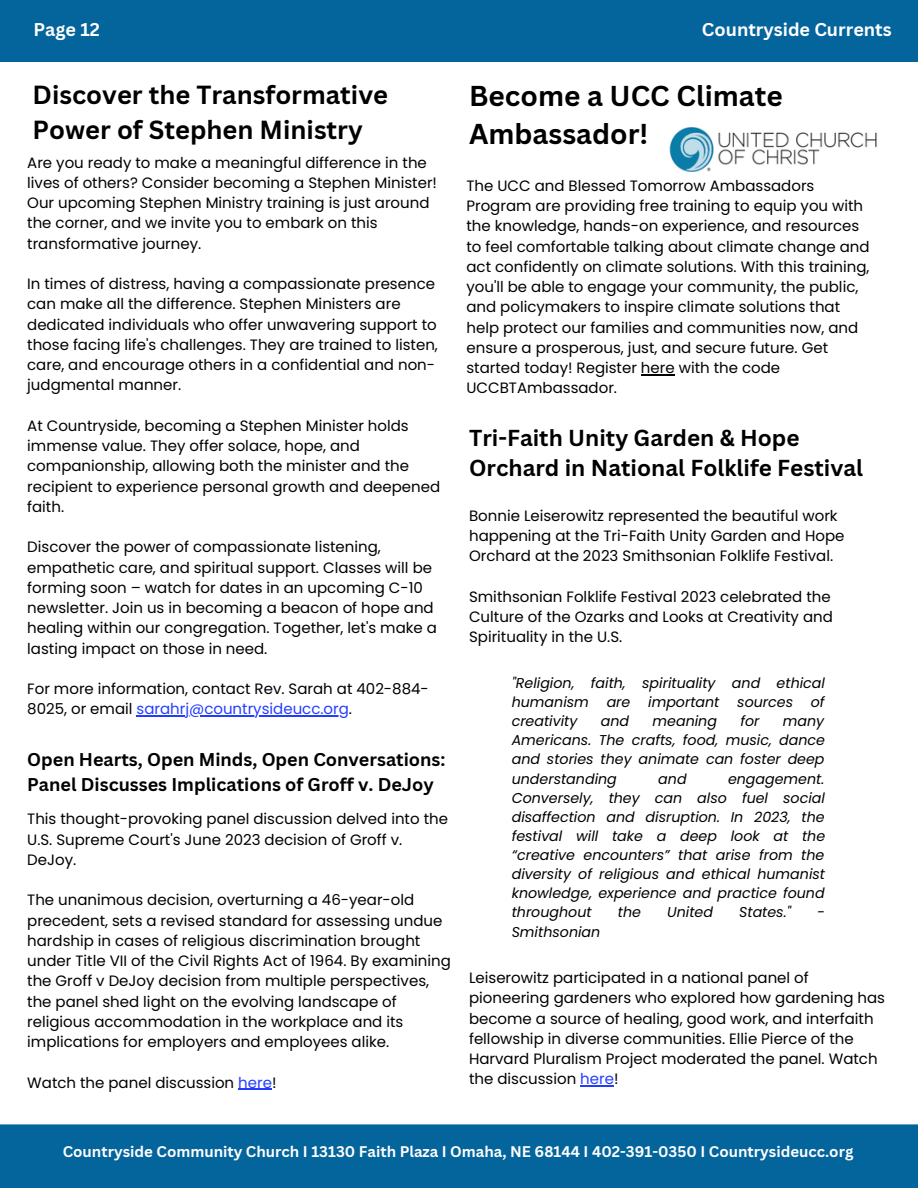
<style>
.page{position:relative;width:918px;height:1188px;background:#fff}
.page>*{position:absolute;margin:0;border:0;box-sizing:border-box;transform-origin:0 0}
.t1{font:700 27.9px/38.2px "Canva Sans";color:#000}
.t2{font:700 25.5px/34.8px "Canva Sans";color:#000}
.t3{font:700 22.5px/30.3px "Canva Sans";color:#000}
.t4{font:700 18px/24.8px "Canva Sans";color:#000}
.t5{font:700 18px "Canva Sans";color:#fff}
.t6{font:15px/20.2px "Poppins";color:#000}
.t7{font:700 15px "Canva Sans";color:#fff}
.t8{font:italic 14.25px/19.2px "Poppins";color:#000;text-align:justify}
.s1{color:#233dff}
</style>
<div class="page">
<div style="left:0;top:1124px;width:918px;height:64px;background:#04649c"></div>
<div style="left:0;top:0;width:918px;height:62px;background:#04649c"></div>
<hr style="left:137px;top:716px;width:212px;height:1px;background:#233dff">
<img style="left:669px;top:127px;width:208px;height:45px">
<hr style="left:641px;top:374px;width:34px;height:1px;background:#000">
<hr style="left:580px;top:1086px;width:34px;height:1px;background:#233dff">
<hr style="left:238px;top:1089px;width:34px;height:1px;background:#233dff">
<p class="t5" style="left:34px;top:16px;width:68px">Page 12</p>
<p class="t5" style="left:702px;top:16px;width:191px">Countryside Currents</p>
<p class="t2" style="left:33px;top:76px;width:357px">Discover the Transformative<br>Power of Stephen Ministry</p>
<p class="t6" style="left:27px;top:152px;width:411px">Are you ready to make a meaningful difference in the lives of others? Consider becoming a Stephen Minister!<br>Our upcoming Stephen Ministry training is just around the corner, and we invite you to embark on this transformative journey.</p>
<p class="t6" style="left:27px;top:274px;width:412px">In times of distress, having a compassionate presence can make all the difference. Stephen Ministers are dedicated individuals who offer unwavering support to those facing life's challenges. They are trained to listen, care, and encourage others in a confidential and non&shy;judgmental manner.</p>
<p class="t6" style="left:27px;top:416px;width:415px">At Countryside, becoming a Stephen Minister holds immense value. They offer solace, hope, and companionship, allowing both the minister and the recipient to experience personal growth and deepened faith.</p>
<p class="t6" style="left:27px;top:537px;width:411px">Discover the power of compassionate listening, empathetic care, and spiritual support. Classes will be forming soon – watch for dates in an upcoming C-10 newsletter. Join us in becoming a beacon of hope and healing within our congregation. Together, let's make a lasting impact on those in need.</p>
<p class="t6" style="left:27px;top:679px;width:403px">For more information, contact Rev. Sarah at 402-884-<br>8025, or email <span class="s1">sarahrj@countrysideucc.org</span>.</p>
<p class="t4" style="left:27px;top:747px;width:420px">Open Hearts, Open Minds, Open Conversations:<br>Panel Discusses Implications of Groff v. DeJoy</p>
<p class="t6" style="left:27px;top:809px;width:422px">This thought-provoking panel discussion delved into the<br>U.S. Supreme Court's June 2023 decision of Groff v.<br>DeJoy.</p>
<p class="t6" style="left:27px;top:890px;width:425px">The unanimous decision, overturning a 46-year-old precedent, sets a revised standard for assessing undue hardship in cases of religious discrimination brought under Title VII of the Civil Rights Act of 1964. By examining the Groff v DeJoy decision from multiple perspectives, the panel shed light on the evolving landscape of religious accommodation in the workplace and its implications for employers and employees alike.</p>
<p class="t6" style="left:27px;top:1072px;width:251px">Watch the panel discussion <span class="s1">here</span>!</p>
<p class="t1" style="left:469px;top:76px;width:315px">Become a UCC Climate<br>Ambassador!</p>
<p class="t6" style="left:466px;top:175px;width:405px">The UCC and Blessed Tomorrow Ambassadors Program are providing free training to equip you with the knowledge, hands-on experience, and resources to feel comfortable talking about climate change and act confidently on climate solutions. With this training, you'll be able to engage your community, the public, and policymakers to inspire climate solutions that help protect our families and communities now, and ensure a prosperous, just, and secure future. Get started today! Register here with the code UCCBTAmbassador.</p>
<p class="t3" style="left:469px;top:422px;width:396px">Tri-Faith Unity Garden &amp; Hope<br>Orchard in National Folklife Festival</p>
<p class="t6" style="left:469px;top:505px;width:377px">Bonnie Leiserowitz represented the beautiful work happening at the Tri-Faith Unity Garden and Hope<br>Orchard at the 2023 Smithsonian Folklife Festival.</p>
<p class="t6" style="left:469px;top:586px;width:365px">Smithsonian Folklife Festival 2023 celebrated the<br>Culture of the Ozarks and Looks at Creativity and<br>Spirituality in the U.S.</p>
<p class="t8" style="left:512px;top:673px;width:315px">"Religion, faith, spirituality and ethical humanism are important sources of creativity</p>
<p class="t8" style="left:601px;top:712px;width:30px">and</p>
<p class="t8" style="left:653px;top:712px;width:66px">meaning</p>
<p class="t8" style="left:740px;top:712px;width:21px">for</p>
<p class="t8" style="left:512px;top:712px;width:315px;text-indent:271px">many Americans. The crafts, food, music, dance and stories they animate can foster deep understanding</p>
<p class="t8" style="left:658px;top:769px;width:30px">and</p>
<p class="t8" style="left:512px;top:769px;width:315px;text-indent:216px">engagement.<br>Conversely, they can also fuel social disaffection and disruption. In 2023, the festival will take a deep look at the “creative encounters” that arise from the diversity of religious and ethical humanist knowledge, experience and practice found throughout</p>
<p class="t8" style="left:618px;top:903px;width:25px">the</p>
<p class="t8" style="left:667px;top:903px;width:47px">United</p>
<p class="t8" style="left:739px;top:903px;width:53px">States."</p>
<p class="t8" style="left:817px;top:903px;width:9px">-</p>
<p class="t8" style="left:512px;top:922px;width:90px">Smithsonian</p>
<p class="t6" style="left:469px;top:968px;width:341px">Leiserowitz participated in a national panel of</p>
<p class="t6" style="left:469px;top:988px;width:418px">pioneering gardeners who explored how gardening has become a source of healing, good work, and interfaith fellowship in diverse communities. Ellie Pierce of the Harvard Pluralism Project moderated the panel. Watch the discussion <span class="s1">here</span>!</p>
<p class="t7" style="left:63px;top:1141px;width:792px">Countryside Community Church I 13130 Faith Plaza I Omaha, NE 68144 I 402-391-0350 I Countrysideucc.org</p>
</div>
